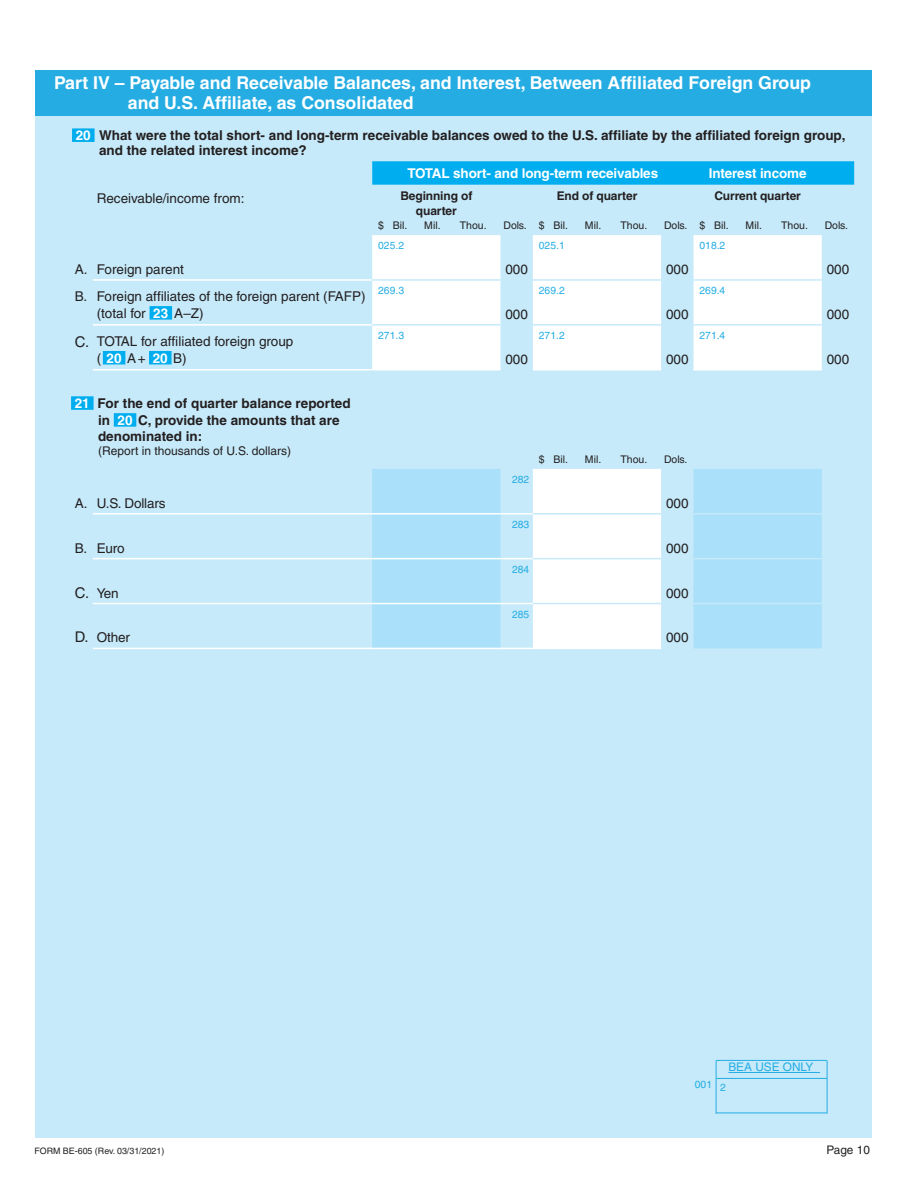
<style>
.page{position:relative;width:918px;height:1188px;background:#fff}
.page>*{position:absolute;margin:0;border:0;box-sizing:border-box;transform-origin:0 0}
.Paragraph_Style1{font:700 17.7px/19.5px "Helvetica";color:#fff}
.Paragraph_Style1-2{font:14.7px "Helvetica";color:#231f20}
.Paragraph_Style1-3{font:700 13.5px/16.5px "Helvetica";color:#231f20}
.Paragraph_Style1-4{font:13.5px/16.5px "Helvetica";color:#231f20}
.Paragraph_Style1-5{font:700 13.5px "Helvetica";letter-spacing:-.01em;color:#fff}
.Paragraph_Style1-6{font:700 12px/15px "Helvetica";letter-spacing:-.01em;color:#231f20;text-align:center}
.Paragraph_Style1-7{font:12px "Helvetica";color:#231f20}
.Paragraph_Style1-8{font:11.85px "Helvetica";color:#25ade3}
.Paragraph_Style1-9{font:11.85px "Helvetica";color:#231f20}
.Paragraph_Style1-10{font:10.5px "Helvetica";color:#231f20}
.Paragraph_Style1-11{font:10.35px "Helvetica";color:#25ade3}
.Paragraph_Style1-12{font:8.85px "Helvetica";color:#231f20}
.s1{color:#fff}
.s2{font-weight:700;color:#fff}
</style>
<div class="page">
<div style="left:35px;top:70px;width:837px;height:1067px;background:#c6eafa"></div>
<div style="left:35px;top:70px;width:836px;height:46px;background:#25ade3"></div>
<svg style="left:372px;top:161px;width:482px;height:24px;background:#05afef"></svg>
<svg style="left:372px;top:235px;width:450px;height:136px;background:#f6fbfe"></svg>
<svg style="left:372px;top:469px;width:450px;height:179px;fill:#aae0f9"></svg>
<hr style="left:93px;top:279px;width:279px;height:2px;background:#fff">
<hr style="left:93px;top:324px;width:279px;height:2px;background:#fff">
<hr style="left:93px;top:369px;width:279px;height:1px;background:#fff">
<hr style="left:372px;top:369px;width:128px;height:1px;background:#fff">
<hr style="left:533px;top:369px;width:128px;height:1px;background:#fff">
<hr style="left:694px;top:369px;width:128px;height:1px;background:#fff">
<hr style="left:93px;top:513px;width:279px;height:2px;background:#fff">
<hr style="left:93px;top:558px;width:279px;height:1px;background:#fff">
<hr style="left:372px;top:279px;width:128px;height:2px;background:#c6eafa">
<hr style="left:372px;top:324px;width:128px;height:2px;background:#c6eafa">
<hr style="left:533px;top:279px;width:128px;height:2px;background:#c6eafa">
<hr style="left:533px;top:324px;width:128px;height:2px;background:#c6eafa">
<hr style="left:533px;top:513px;width:128px;height:2px;background:#c6eafa">
<hr style="left:533px;top:558px;width:128px;height:1px;background:#c6eafa">
<hr style="left:694px;top:279px;width:128px;height:2px;background:#c6eafa">
<hr style="left:694px;top:324px;width:128px;height:2px;background:#c6eafa">
<hr style="left:372px;top:603px;width:128px;height:1px;background:#fff">
<hr style="left:372px;top:648px;width:128px;height:1px;background:#fff">
<hr style="left:533px;top:648px;width:128px;height:1px;background:#fff">
<hr style="left:93px;top:603px;width:279px;height:1px;background:#fff">
<hr style="left:93px;top:648px;width:279px;height:1px;background:#fff">
<hr style="left:372px;top:558px;width:128px;height:1px;background:#fff">
<hr style="left:694px;top:513px;width:128px;height:2px;background:#c6eafa">
<hr style="left:694px;top:558px;width:128px;height:1px;background:#c6eafa">
<hr style="left:694px;top:603px;width:128px;height:1px;background:#c6eafa">
<hr style="left:372px;top:513px;width:128px;height:2px;background:#fff">
<hr style="left:500px;top:603px;width:33px;height:1px;background:#fff">
<hr style="left:500px;top:648px;width:33px;height:1px;background:#fff">
<hr style="left:533px;top:603px;width:128px;height:1px;background:#c6eafa">
<hr style="left:500px;top:513px;width:33px;height:2px;background:#fff">
<hr style="left:500px;top:558px;width:33px;height:1px;background:#fff">
<div style="left:150px;top:306px;width:22px;height:14px;background:#00aeef"></div>
<div style="left:103px;top:351px;width:22px;height:13px;background:#00aeef"></div>
<div style="left:149px;top:351px;width:23px;height:13px;background:#00aeef"></div>
<div style="left:71px;top:396px;width:23px;height:14px;background:#00aeef"></div>
<div style="left:114px;top:413px;width:22px;height:14px;background:#00aeef"></div>
<div style="left:72px;top:128px;width:23px;height:14px;background:#00aeef"></div>
<hr style="left:716px;top:1061px;width:1px;height:53px;background:#25ade3">
<hr style="left:716px;top:1078px;width:111px;height:1px;background:#25ade3">
<hr style="left:728px;top:1072px;width:92px;height:1px;background:#25ade3">
<hr style="left:827px;top:1061px;width:1px;height:53px;background:#25ade3">
<hr style="left:716px;top:1060px;width:111px;height:1px;background:#25ade3">
<hr style="left:716px;top:1113px;width:111px;height:1px;background:#25ade3">
<p class="Paragraph_Style1" style="left:128px;top:73px;width:685px;text-indent:-74px">Part IV – Payable and Receivable Balances, and Interest, Between Affiliated Foreign Group and U.S. Affiliate, as Consolidated</p>
<p class="Paragraph_Style1-3" style="left:99px;top:128px;width:748px;line-height:15px;text-indent:-23px"><span class="s1">20</span> What were the total short- and long-term receivable balances owed to the U.S. affiliate by the affiliated foreign group, and the related interest income?</p>
<p class="Paragraph_Style1-4" style="left:97px;top:190px;width:149px">Receivable/income from:</p>
<p class="Paragraph_Style1-5" style="left:408px;top:165px;width:252px">TOTAL short- and long-term receivables</p>
<p class="Paragraph_Style1-5" style="left:709px;top:165px;width:99px">Interest income</p>
<p class="Paragraph_Style1-6" style="left:400px;top:188px;width:74px">Beginning of quarter</p>
<p class="Paragraph_Style1-6" style="left:557px;top:188px;width:82px">End of quarter</p>
<p class="Paragraph_Style1-6" style="left:714px;top:188px;width:88px">Current quarter</p>
<p class="Paragraph_Style1-10" style="left:378px;top:219px;width:31px">$ Bil.</p>
<p class="Paragraph_Style1-10" style="left:424px;top:219px;width:18px">Mil.</p>
<p class="Paragraph_Style1-10" style="left:460px;top:219px;width:28px">Thou.</p>
<p class="Paragraph_Style1-10" style="left:504px;top:219px;width:25px">Dols.</p>
<p class="Paragraph_Style1-10" style="left:539px;top:219px;width:31px">$ Bil.</p>
<p class="Paragraph_Style1-10" style="left:585px;top:219px;width:18px">Mil.</p>
<p class="Paragraph_Style1-10" style="left:621px;top:219px;width:28px">Thou.</p>
<p class="Paragraph_Style1-10" style="left:664px;top:219px;width:25px">Dols.</p>
<p class="Paragraph_Style1-10" style="left:700px;top:219px;width:31px">$ Bil.</p>
<p class="Paragraph_Style1-10" style="left:746px;top:219px;width:18px">Mil.</p>
<p class="Paragraph_Style1-10" style="left:781px;top:219px;width:28px">Thou.</p>
<p class="Paragraph_Style1-10" style="left:825px;top:219px;width:25px">Dols.</p>
<p class="Paragraph_Style1-11" style="left:378px;top:239px;width:27px">025.2</p>
<p class="Paragraph_Style1-11" style="left:539px;top:239px;width:27px">025.1</p>
<p class="Paragraph_Style1-11" style="left:700px;top:239px;width:27px">018.2</p>
<p class="Paragraph_Style1-4" style="left:75px;top:261px;width:14px">A.</p>
<p class="Paragraph_Style1-4" style="left:97px;top:261px;width:89px">Foreign parent</p>
<p class="Paragraph_Style1-4" style="left:505px;top:261px;width:24px">000</p>
<p class="Paragraph_Style1-4" style="left:666px;top:261px;width:24px">000</p>
<p class="Paragraph_Style1-4" style="left:827px;top:261px;width:24px">000</p>
<p class="Paragraph_Style1-4" style="left:75px;top:288px;width:14px">B.</p>
<p class="Paragraph_Style1-4" style="left:97px;top:288px;width:270px">Foreign affiliates of the foreign parent (FAFP)</p>
<p class="Paragraph_Style1-4" style="left:97px;top:305px;width:108px">(total for <span class="s2">23</span> A–Z)</p>
<p class="Paragraph_Style1-11" style="left:378px;top:284px;width:27px">269.3</p>
<p class="Paragraph_Style1-4" style="left:505px;top:306px;width:24px">000</p>
<p class="Paragraph_Style1-11" style="left:539px;top:284px;width:27px">269.2</p>
<p class="Paragraph_Style1-4" style="left:666px;top:306px;width:24px">000</p>
<p class="Paragraph_Style1-11" style="left:700px;top:284px;width:27px">269.4</p>
<p class="Paragraph_Style1-4" style="left:827px;top:306px;width:24px">000</p>
<p class="Paragraph_Style1-2" style="left:75px;top:333px;width:16px">C.</p>
<p class="Paragraph_Style1-4" style="left:97px;top:333px;width:198px">TOTAL for affiliated foreign group ( <span class="s2">20</span> A+ <span class="s2">20</span> B)</p>
<p class="Paragraph_Style1-11" style="left:378px;top:329px;width:27px">271.3</p>
<p class="Paragraph_Style1-4" style="left:505px;top:351px;width:24px">000</p>
<p class="Paragraph_Style1-11" style="left:539px;top:329px;width:27px">271.2</p>
<p class="Paragraph_Style1-4" style="left:666px;top:351px;width:24px">000</p>
<p class="Paragraph_Style1-11" style="left:700px;top:329px;width:27px">271.4</p>
<p class="Paragraph_Style1-4" style="left:827px;top:351px;width:24px">000</p>
<p class="Paragraph_Style1-3" style="left:98px;top:395px;width:254px;text-indent:-23px"><span class="s1">21</span> For the end of quarter balance reported in <span class="s1">20</span> C, provide the amounts that are denominated in:</p>
<p class="Paragraph_Style1-7" style="left:98px;top:444px;width:195px">(Report in thousands of U.S. dollars)</p>
<p class="Paragraph_Style1-10" style="left:539px;top:453px;width:31px">$ Bil.</p>
<p class="Paragraph_Style1-10" style="left:585px;top:453px;width:18px">Mil.</p>
<p class="Paragraph_Style1-10" style="left:621px;top:453px;width:28px">Thou.</p>
<p class="Paragraph_Style1-10" style="left:664px;top:453px;width:25px">Dols.</p>
<p class="Paragraph_Style1-11" style="left:512px;top:473px;width:19px">282</p>
<p class="Paragraph_Style1-4" style="left:75px;top:495px;width:14px">A.</p>
<p class="Paragraph_Style1-4" style="left:97px;top:495px;width:70px">U.S. Dollars</p>
<p class="Paragraph_Style1-4" style="left:666px;top:495px;width:24px">000</p>
<p class="Paragraph_Style1-11" style="left:512px;top:518px;width:19px">283</p>
<p class="Paragraph_Style1-4" style="left:75px;top:540px;width:14px">B.</p>
<p class="Paragraph_Style1-4" style="left:97px;top:540px;width:30px">Euro</p>
<p class="Paragraph_Style1-4" style="left:666px;top:540px;width:24px">000</p>
<p class="Paragraph_Style1-11" style="left:512px;top:563px;width:19px">284</p>
<p class="Paragraph_Style1-2" style="left:75px;top:584px;width:16px">C.</p>
<p class="Paragraph_Style1-4" style="left:97px;top:585px;width:23px">Yen</p>
<p class="Paragraph_Style1-4" style="left:666px;top:585px;width:24px">000</p>
<p class="Paragraph_Style1-11" style="left:512px;top:608px;width:19px">285</p>
<p class="Paragraph_Style1-2" style="left:75px;top:629px;width:15px">D.</p>
<p class="Paragraph_Style1-4" style="left:97px;top:629px;width:35px">Other</p>
<p class="Paragraph_Style1-4" style="left:666px;top:629px;width:24px">000</p>
<p class="Paragraph_Style1-11" style="left:695px;top:1079px;width:19px">001</p>
<p class="Paragraph_Style1-8" style="left:728px;top:1060px;width:86px">BEA USE ONLY</p>
<p class="Paragraph_Style1-11" style="left:720px;top:1081px;width:7px">2</p>
<p class="Paragraph_Style1-12" style="left:34px;top:1146px;width:131px">FORM BE-605 (Rev. 03/31/2021)</p>
<p class="Paragraph_Style1-9" style="left:826px;top:1143px;width:45px">Page 10</p>
</div>
